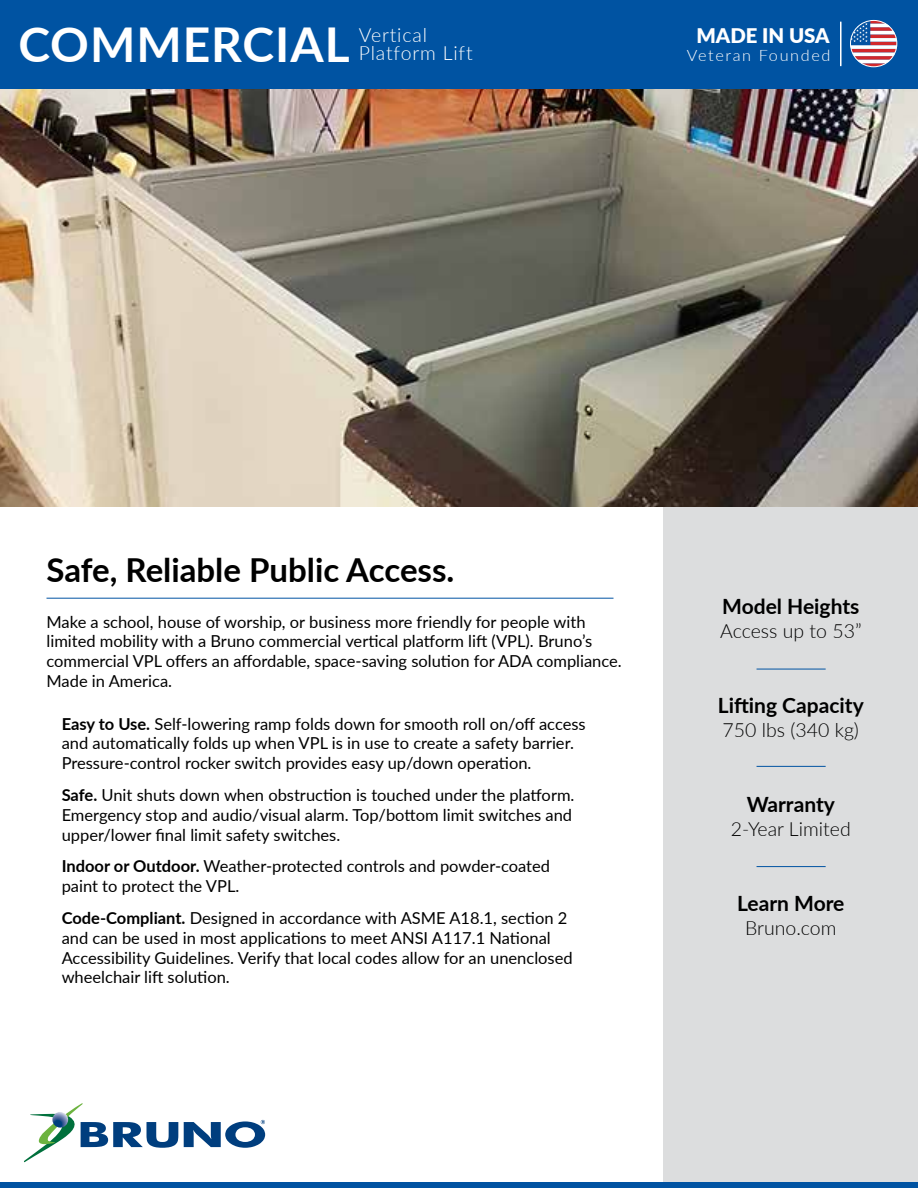
<style>
.page{position:relative;width:918px;height:1188px;background:#fff}
.page>*{position:absolute;margin:0;border:0;box-sizing:border-box;transform-origin:0 0}
.t1{font:700 48px "Lato";letter-spacing:.02em;color:#fff}
.t2{font:700 33px "Lato";color:#000}
.t3{font:700 21px "Lato";color:#000}
.t4{font:900 20.1px "Lato";color:#fff}
.t5{font:300 19.5px "Lato";color:#000}
.t6{font:300 19.5px/17.4px "Lato";letter-spacing:.045em;color:#fff}
.t7{font:16.5px/19.8px "Lato";color:#000}
.t8{font:300 15.75px "Lato";letter-spacing:.1em;color:#fff;scale:1.04 1}
.s1{font-weight:700}
</style>
<div class="page">
<div style="left:663px;top:502px;width:255px;height:686px;background:#dcddde"></div>
<img style="left:0;top:89px;width:918px;height:417px">
<svg style="left:24px;top:1103px;width:241px;height:60px"></svg>
<hr style="left:47px;top:598px;width:567px;height:1px;background:#0053a2">
<hr style="left:757px;top:669px;width:69px;height:1px;background:#0053a2">
<hr style="left:757px;top:766px;width:69px;height:1px;background:#0053a2">
<hr style="left:757px;top:866px;width:69px;height:1px;background:#0053a2">
<div style="left:0;top:1183px;width:918px;height:5px;background:#0053a2"></div>
<div style="left:0;top:0;width:918px;height:89px;background:#0053a2"></div>
<hr style="left:841px;top:22px;width:1px;height:44px;background:#fff">
<div style="left:840px;top:22px;width:1px;height:44px;border:1px solid #fff"></div>
<svg style="left:850px;top:20px;width:47px;height:47px"></svg>
<div style="left:850px;top:20px;width:47px;height:47px;border:1px solid #fff;border-radius:50%"></div>
<h1 class="t1" style="left:18px;top:9px;width:333px">COMMERCIAL</h1>
<p class="t6" style="left:359px;top:26px;width:116px">Vertical<br>Platform Lift</p>
<p class="t4" style="left:696px;top:20px;width:135px">MADE IN USA</p>
<p class="t8" style="left:687px;top:44px;width:140px">Veteran Founded</p>
<h2 class="t2" style="left:46px;top:546px;width:409px">Safe, Reliable Public Access.</h2>
<p class="t7" style="left:47px;top:611px;width:577px">Make a school, house of worship, or business more friendly for people with limited mobility with a Bruno commercial vertical platform lift (VPL). Bruno’s commercial VPL offers an affordable, space-saving solution for ADA compliance.<br>Made in America.</p>
<p class="t7" style="left:62px;top:713px;width:526px"><span class="s1">Easy to Use.</span> Self-lowering ramp folds down for smooth roll on/off access and automatically folds up when VPL is in use to create a safety barrier.<br>Pressure-control rocker switch provides easy up/down operation.</p>
<p class="t7" style="left:62px;top:784px;width:514px"><span class="s1">Safe.</span> Unit shuts down when obstruction is touched under the platform.<br>Emergency stop and audio/visual alarm. Top/bottom limit switches and upper/lower final limit safety switches.</p>
<p class="t7" style="left:62px;top:856px;width:490px"><span class="s1">Indoor or Outdoor.</span> Weather-protected controls and powder-coated paint to protect the VPL.</p>
<p class="t7" style="left:62px;top:907px;width:513px"><span class="s1">Code-Compliant.</span> Designed in accordance with ASME A18.1, section 2 and can be used in most applications to meet ANSI A117.1 National Accessibility Guidelines. Verify that local codes allow for an unenclosed wheelchair lift solution.</p>
<p class="t3" style="left:722px;top:591px;width:139px">Model Heights</p>
<p class="t5" style="left:720px;top:617px;width:143px">Access up to 53”</p>
<p class="t3" style="left:718px;top:690px;width:147px">Lifting Capacity</p>
<p class="t5" style="left:723px;top:716px;width:138px">750 lbs (340 kg)</p>
<p class="t3" style="left:747px;top:789px;width:90px">Warranty</p>
<p class="t5" style="left:731px;top:815px;width:121px">2-Year Limited</p>
<p class="t3" style="left:737px;top:888px;width:109px">Learn More</p>
<p class="t5" style="left:745px;top:914px;width:93px">Bruno.com</p>
</div>
